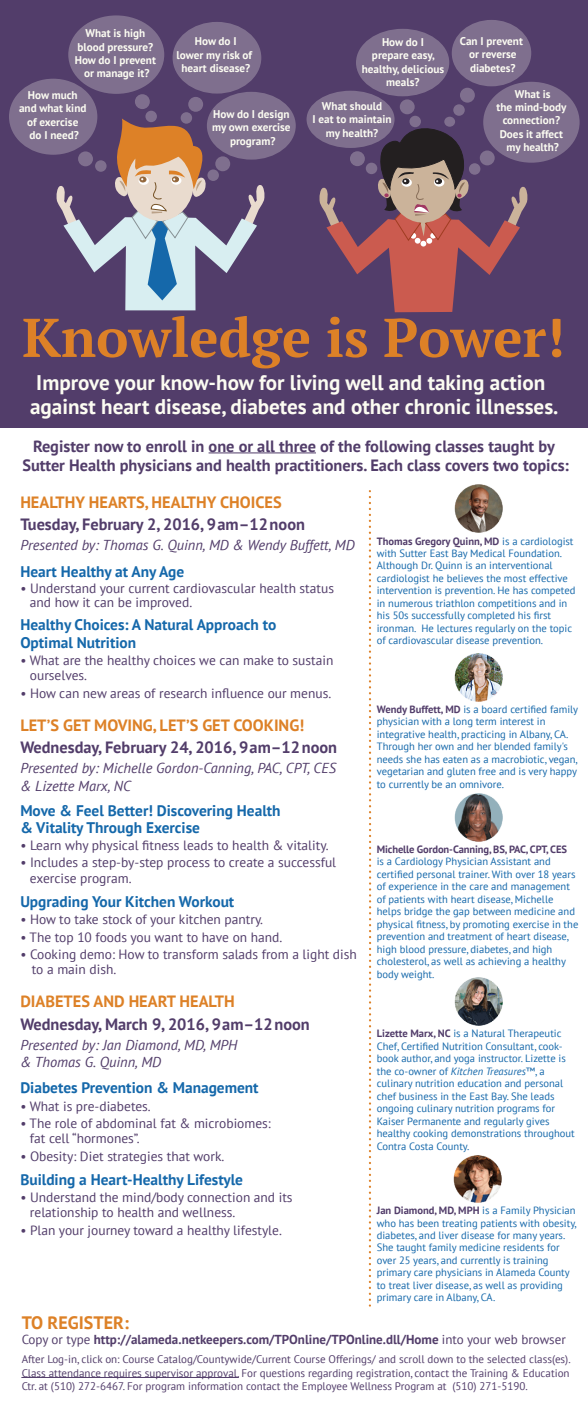
<style>
.page{position:relative;width:588px;height:1407px;background:#fff}
.page>*{position:absolute;margin:0;border:0;box-sizing:border-box;transform-origin:0 0}
.t1{font:700 54.4px "PT Serif";color:#dd8127}
.t2{font:700 21.1px/24px "PT Sans";color:#fcfcf2}
.t3{font:700 18px "PT Sans";color:#dd8127}
.t4{font:700 16.3px/19.6px "PT Sans";color:#523d6a;text-align:center}
.t5{font:700 16.3px "PT Sans";color:#dd8127}
.t6{font:700 15.4px/17.3px "PT Sans";color:#1568aa}
.t7{font:italic 14.4px/17.3px "PT Sans";color:#523d6a}
.t8{font:13.4px/15.4px "PT Sans";color:#523d6a}
.t9{font:700 13px "PT Sans";color:#523d6a}
.t10{font:700 11.2px/13.4px "PT Sans";color:#fcfcf2;text-align:center}
.t11{font:11px/13.2px "PT Sans";color:#523d6a;text-align:justify}
.t12{font:10.6px/12.5px "PT Sans";color:#1568aa}
.t13{font:700 10.6px "PT Sans";letter-spacing:-.01em;color:#523d6a}
.s1{font-weight:700;color:#523d6a}
.s2{font-style:italic}
.s3{font-weight:400}
</style>
<div class="page">
<div style="left:0;top:0;width:587px;height:427px;background:#523d6a"></div>
<svg style="left:56px;top:114px;width:209px;height:196px"></svg>
<div style="left:306px;top:91px;width:88px;height:57px;background:#7f6f8e;border-radius:50%"></div>
<div style="left:356px;top:29px;width:93px;height:67px;background:#7f6f8e;border-radius:50%"></div>
<div style="left:399px;top:99px;width:15px;height:15px;background:#7f6f8e;border-radius:50%"></div>
<div style="left:409px;top:116px;width:12px;height:11px;background:#7f6f8e;border-radius:50%"></div>
<div style="left:451px;top:20px;width:80px;height:66px;background:#7f6f8e;border-radius:50%"></div>
<div style="left:460px;top:88px;width:14px;height:15px;background:#7f6f8e;border-radius:50%"></div>
<div style="left:453px;top:104px;width:11px;height:12px;background:#7f6f8e;border-radius:50%"></div>
<div style="left:483px;top:82px;width:96px;height:81px;background:#7f6f8e;border-radius:50%"></div>
<div style="left:444px;top:117px;width:11px;height:10px;background:#7f6f8e;border-radius:50%"></div>
<div style="left:9px;top:79px;width:88px;height:76px;background:#7f6f8e;border-radius:50%"></div>
<div style="left:68px;top:15px;width:96px;height:79px;background:#7f6f8e;border-radius:50%"></div>
<div style="left:172px;top:22px;width:89px;height:72px;background:#7f6f8e;border-radius:50%"></div>
<div style="left:207px;top:92px;width:88px;height:68px;background:#7f6f8e;border-radius:50%"></div>
<div style="left:78px;top:151px;width:15px;height:15px;background:#7f6f8e;border-radius:50%"></div>
<div style="left:95px;top:160px;width:11px;height:12px;background:#7f6f8e;border-radius:50%"></div>
<div style="left:135px;top:94px;width:15px;height:15px;background:#7f6f8e;border-radius:50%"></div>
<div style="left:188px;top:97px;width:15px;height:15px;background:#7f6f8e;border-radius:50%"></div>
<div style="left:145px;top:111px;width:12px;height:11px;background:#7f6f8e;border-radius:50%"></div>
<svg style="left:180px;top:112px;width:12px;height:12px"></svg>
<div style="left:215px;top:156px;width:15px;height:15px;background:#7f6f8e;border-radius:50%"></div>
<svg style="left:207px;top:169px;width:12px;height:12px"></svg>
<hr style="left:208px;top:452px;width:108px;height:1px;background:#523d6a">
<svg style="left:368px;top:490px;width:4px;height:817px"></svg>
<img style="left:453px;top:1155px;width:49px;height:48px">
<img style="left:454px;top:977px;width:49px;height:49px">
<img style="left:454px;top:793px;width:49px;height:49px">
<img style="left:454px;top:653px;width:49px;height:49px">
<img style="left:454px;top:484px;width:49px;height:49px">
<svg style="left:319px;top:125px;width:209px;height:187px"></svg>
<hr style="left:22px;top:1377px;width:216px;height:1px;background:#523d6a">
<p class="t10" style="left:75px;top:26px;width:83px">What is high blood pressure?<br>How do I prevent or manage it?</p>
<p class="t10" style="left:19px;top:88px;width:69px">How much and what kind of exercise<br>do I need?</p>
<p class="t10" style="left:176px;top:34px;width:77px">How do I<br>lower my risk of heart disease?</p>
<p class="t10" style="left:212px;top:107px;width:80px">How do I design my own exercise program?</p>
<p class="t10" style="left:361px;top:35px;width:84px">How do I<br>prepare easy, healthy, delicious meals?</p>
<p class="t10" style="left:459px;top:34px;width:64px">Can I prevent or reverse diabetes?</p>
<p class="t10" style="left:312px;top:99px;width:80px">What should<br>I eat to maintain my health?</p>
<p class="t10" style="left:496px;top:87px;width:71px">What is<br>the mind-body connection?<br>Does it affect my health?</p>
<h1 class="t1" style="left:22px;top:302px;width:543px">Knowledge is Power!</h1>
<h2 class="t2" style="left:30px;top:370px;width:529px">Improve your know-how for living well and taking action against heart disease, diabetes and other chronic illnesses.</h2>
<h3 class="t4" style="left:22px;top:436px;width:548px">Register now to enroll in one or all three of the following classes taught by<br>Sutter Health physicians and health practitioners. Each class covers two topics:</h3>
<h3 class="t5" style="left:20px;top:491px;width:263px">HEALTHY HEARTS, HEALTHY CHOICES</h3>
<h3 class="t4" style="left:20px;top:514px;width:286px">Tuesday, February 2, 2016, 9am–12noon</h3>
<h3 class="t7" style="left:20px;top:536px;width:336px">Presented by: Thomas G. Quinn, MD &amp; Wendy Buffett, MD</h3>
<h3 class="t6" style="left:20px;top:562px;width:165px">Heart Healthy at Any Age</h3>
<p class="t8" style="left:30px;top:580px;width:305px;line-height:14.4px;text-indent:-10px">• Understand your current cardiovascular health status and how it can be improved.</p>
<h3 class="t6" style="left:20px;top:616px;width:257px">Healthy Choices: A Natural Approach to<br>Optimal Nutrition</h3>
<p class="t8" style="left:30px;top:652px;width:305px;text-indent:-10px">• What are the healthy choices we can make to sustain ourselves.</p>
<p class="t8" style="left:20px;top:685px;width:312px">• How can new areas of research influence our menus.</p>
<h3 class="t5" style="left:20px;top:714px;width:285px">LET’S GET MOVING, LET’S GET COOKING!</h3>
<h3 class="t4" style="left:20px;top:737px;width:318px">Wednesday, February 24, 2016, 9am–12noon</h3>
<h3 class="t7" style="left:20px;top:759px;width:317px">Presented by: Michelle Gordon-Canning, PAC, CPT, CES &amp; Lizette Marx, NC</h3>
<h3 class="t6" style="left:20px;top:801px;width:262px">Move &amp; Feel Better! Discovering Health &amp; Vitality Through Exercise</h3>
<p class="t8" style="left:20px;top:837px;width:309px">• Learn why physical fitness leads to health &amp; vitality.</p>
<p class="t8" style="left:30px;top:854px;width:308px;text-indent:-10px">• Includes a step-by-step process to create a successful exercise program.</p>
<h3 class="t6" style="left:20px;top:892px;width:215px">Upgrading Your Kitchen Workout</h3>
<p class="t8" style="left:20px;top:911px;width:244px">• How to take stock of your kitchen pantry.</p>
<p class="t8" style="left:20px;top:928px;width:263px">• The top 10 foods you want to have on hand.</p>
<p class="t8" style="left:32px;top:946px;width:326px;text-indent:-12px">• Cooking demo: How to transform salads from a light dish to a main dish.</p>
<h3 class="t5" style="left:20px;top:990px;width:216px">DIABETES AND HEART HEALTH</h3>
<h3 class="t4" style="left:20px;top:1013px;width:291px">Wednesday, March 9, 2016, 9am–12noon</h3>
<h3 class="t7" style="left:20px;top:1035px;width:218px">Presented by: Jan Diamond, MD, MPH &amp; Thomas G. Quinn, MD</h3>
<h3 class="t6" style="left:20px;top:1078px;width:240px">Diabetes Prevention &amp; Management</h3>
<p class="t8" style="left:20px;top:1097px;width:132px">• What is pre-diabetes.</p>
<p class="t8" style="left:30px;top:1115px;width:242px;text-indent:-10px">• The role of abdominal fat &amp; microbiomes: fat cell “hormones”.</p>
<p class="t8" style="left:20px;top:1147px;width:205px">• Obesity: Diet strategies that work.</p>
<h3 class="t6" style="left:20px;top:1170px;width:224px">Building a Heart-Healthy Lifestyle</h3>
<p class="t8" style="left:30px;top:1189px;width:264px;text-indent:-10px">• Understand the mind/body connection and its relationship to health and wellness.</p>
<p class="t8" style="left:20px;top:1221px;width:263px">• Plan your journey toward a healthy lifestyle.</p>
<p class="t12" style="left:376px;top:534px;width:200px"><span class="s1">Thomas Gregory Quinn, MD</span> is a cardiologist with Sutter East Bay Medical Foundation.<br>Although Dr. Quinn is an interventional cardiologist he believes the most effective intervention is prevention. He has competed in numerous triathlon competitions and in his 50s successfully completed his first ironman. He lectures regularly on the topic of cardiovascular disease prevention.</p>
<p class="t12" style="left:376px;top:702px;width:203px"><span class="s1">Wendy Buffett, MD</span> is a board certified family physician with a long term interest in integrative health, practicing in Albany, CA.<br>Through her own and her blended family's needs she has eaten as a macrobiotic, vegan, vegetarian and gluten free and is very happy to currently be an omnivore.</p>
<p class="t13" style="left:376px;top:842px;width:192px">Michelle Gordon-Canning, BS, PAC, CPT, CES</p>
<p class="t12" style="left:376px;top:855px;width:203px">is a Cardiology Physician Assistant and certified personal trainer. With over 18 years of experience in the care and management of patients with heart disease, Michelle helps bridge the gap between medicine and physical fitness, by promoting exercise in the prevention and treatment of heart disease, high blood pressure, diabetes, and high cholesterol, as well as achieving a healthy body weight.</p>
<p class="t12" style="left:376px;top:1027px;width:199px"><span class="s1">Lizette Marx, NC</span> is a Natural Therapeutic Chef, Certified Nutrition Consultant, cook&shy;book author, and yoga instructor. Lizette is the co-owner of <span class="s2">Kitchen Treasures</span>™, a culinary nutrition education and personal chef business in the East Bay. She leads ongoing culinary nutrition programs for Kaiser Permanente and regularly gives healthy cooking demonstrations throughout Contra Costa County.</p>
<p class="t12" style="left:376px;top:1203px;width:201px"><span class="s1">Jan Diamond, MD, MPH</span> is a Family Physician who has been treating patients with obesity, diabetes, and liver disease for many years.<br>She taught family medicine residents for over 25 years, and currently is training primary care physicians in Alameda County to treat liver disease, as well as providing primary care in Albany, CA.</p>
<h3 class="t3" style="left:22px;top:1310px;width:109px">TO REGISTER:</h3>
<p class="t9" style="left:22px;top:1330px;width:545px"><span class="s3">Copy or type</span> http://alameda.netkeepers.com/TPOnline/TPOnline.dll/Home <span class="s3">into your web browser</span></p>
<p class="t11" style="left:22px;top:1352px;width:550px">After Log-in, click on: Course Catalog/Countywide/Current Course Offerings/ and scroll down to the selected class(es).<br>Class attendance requires supervisor approval. For questions regarding registration, contact the Training &amp; Education Ctr. at (510) 272-6467. For program information contact the Employee Wellness Program at (510) 271-5190.</p>
</div>
